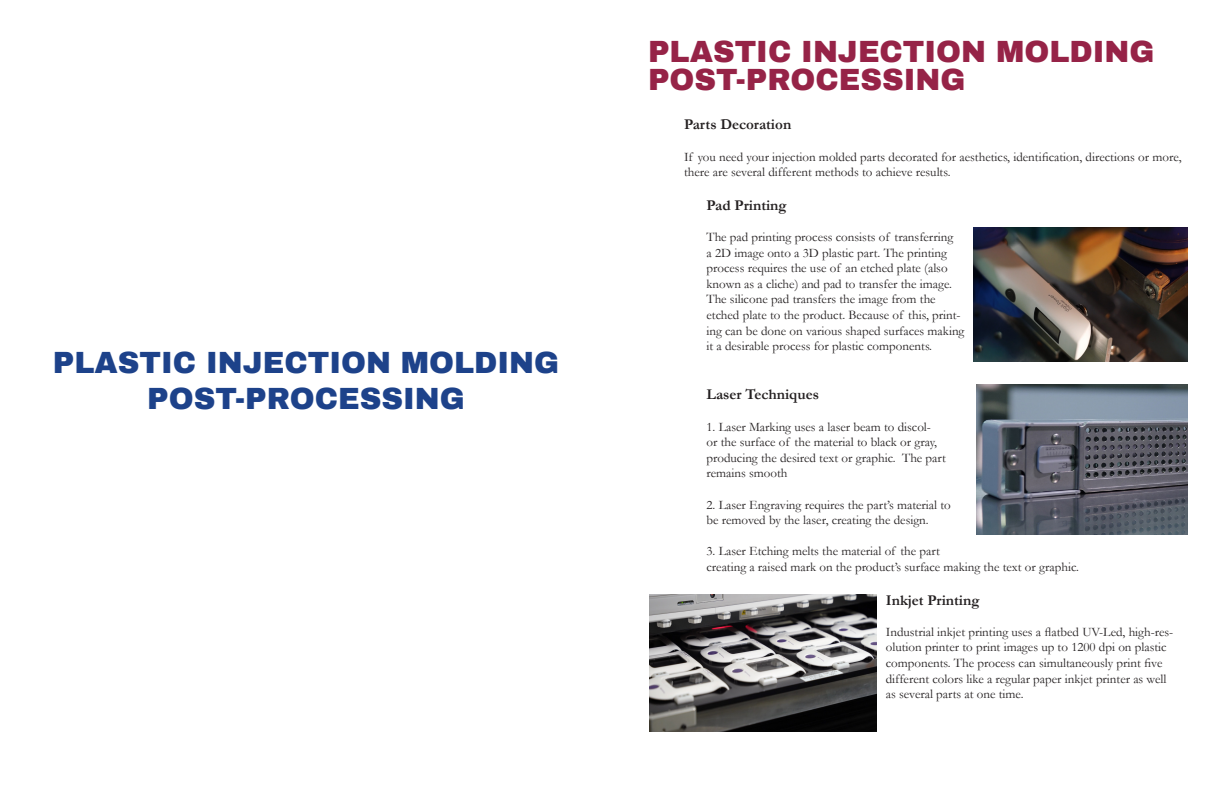
<style>
.page{position:relative;width:1224px;height:792px;background:#fff}
.page>*{position:absolute;margin:0;border:0;box-sizing:border-box;transform-origin:0 0}
.Document_Intro{font:900 30px "Archivo";color:#1d428a}
.Paragraph_Style_1{font:900 30px "Archivo";color:#962347}
.Paragraph_Style_2{font:700 15px "Garamond";color:#231f20}
.t1{font:13px/15.6px "Garamond";color:#231f20}
</style>
<div class="page">
<img style="left:973px;top:227px;width:215px;height:134px">
<img style="left:976px;top:384px;width:212px;height:150px">
<img style="left:649px;top:594px;width:228px;height:138px">
<p class="Document_Intro" style="left:53px;top:344px;width:508px">PLASTIC INJECTION MOLDING</p>
<p class="Document_Intro" style="left:147px;top:380px;width:319px">POST-PROCESSING</p>
<p class="Paragraph_Style_1" style="left:648px;top:34px;width:508px">PLASTIC INJECTION MOLDING</p>
<p class="Paragraph_Style_1" style="left:648px;top:62px;width:319px">POST-PROCESSING</p>
<p class="Paragraph_Style_2" style="left:684px;top:114px;width:109px">Parts Decoration</p>
<p class="t1" style="left:684px;top:148px;width:499px">If you need your injection molded parts decorated for aesthetics, identification, directions or more, there are several different methods to achieve results.</p>
<p class="Paragraph_Style_2" style="left:706px;top:195px;width:82px">Pad Printing</p>
<p class="t1" style="left:706px;top:229px;width:259px">The pad printing process consists of transferring<br>a 2D image onto a 3D plastic part. The printing process requires the use of an etched plate (also known as a cliche) and pad to transfer the image.<br>The silicone pad transfers the image from the etched plate to the product. Because of this, print&shy;ing can be done on various shaped surfaces making it a desirable process for plastic components.</p>
<p class="Paragraph_Style_2" style="left:706px;top:384px;width:114px">Laser Techniques</p>
<p class="t1" style="left:706px;top:418px;width:241px">1. Laser Marking uses a laser beam to discol-<br>or the surface of the material to black or gray, producing the desired text or graphic. The part remains smooth</p>
<p class="t1" style="left:706px;top:496px;width:246px">2. Laser Engraving requires the part’s material to be removed by the laser, creating the design.</p>
<p class="t1" style="left:706px;top:543px;width:374px">3. Laser Etching melts the material of the part<br>creating a raised mark on the product’s surface making the text or graphic.</p>
<p class="Paragraph_Style_2" style="left:886px;top:590px;width:95px">Inkjet Printing</p>
<p class="t1" style="left:886px;top:624px;width:289px">Industrial inkjet printing uses a flatbed UV-Led, high-res&shy;olution printer to print images up to 1200 dpi on plastic components. The process can simultaneously print five different colors like a regular paper inkjet printer as well as several parts at one time.</p>
</div>
